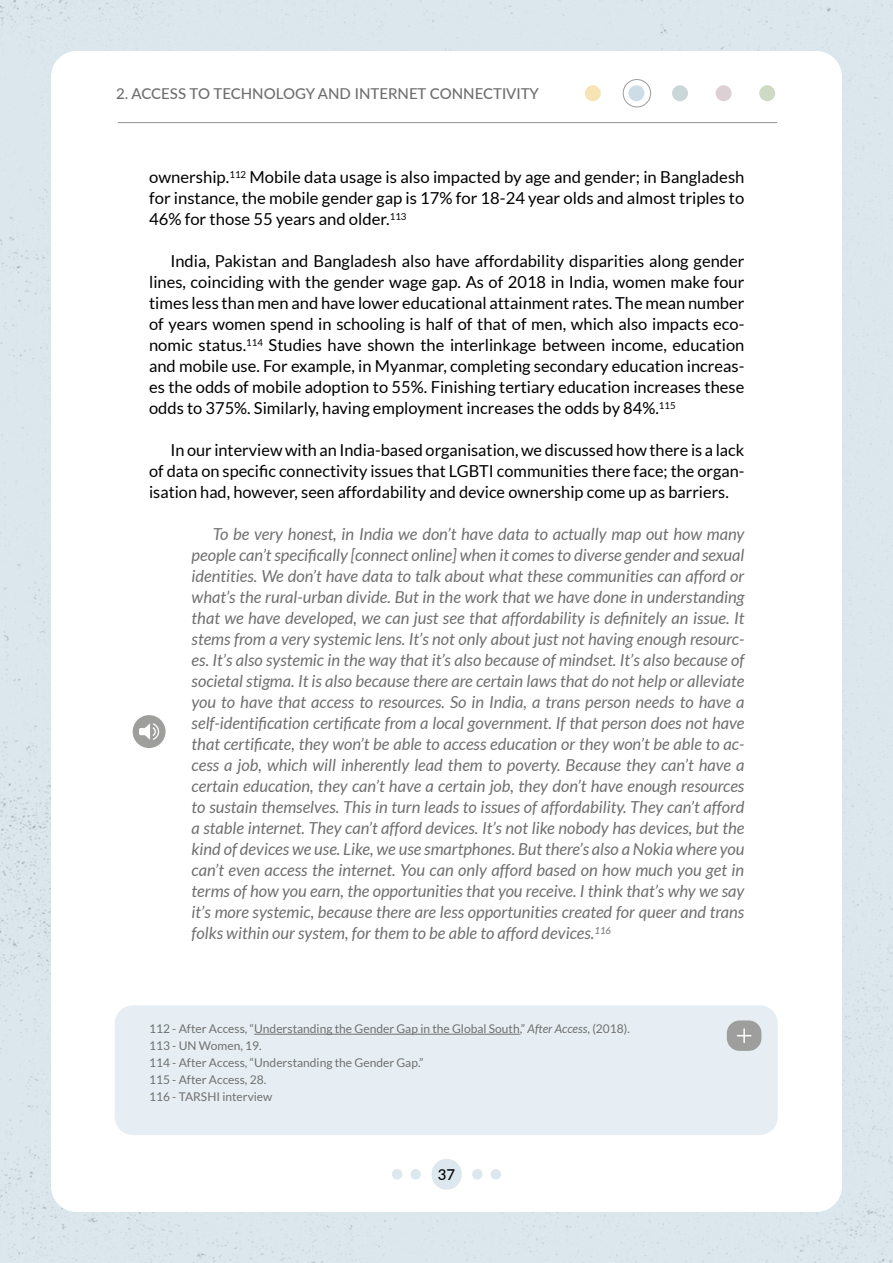
<style>
.page{position:relative;width:893px;height:1263px;background:#dbe6ed}
.page>*{position:absolute;margin:0;border:0;box-sizing:border-box;transform-origin:0 0}
.citazione{font:italic 16.5px/21px "Lato";color:#706f6f;text-align:justify}
.corpo_base{font:16.5px/21px "Lato";color:#000;text-align:justify}
.t1{font:500 15px "Lato";color:#706f6f}
.t2{font:500 15px "Lato";color:#000}
.note_a_piè_pagina{font:12px "Lato";color:#706f6f}
.s1{font-style:italic}
</style>
<div class="page">
<div style="left:51px;top:51px;width:791px;height:1161px;background:#fff;border-radius:26px"></div>
<div style="left:431px;top:1159px;width:31px;height:31px;background:#dce7ee;border-radius:50%"></div>
<div style="left:472px;top:1169px;width:11px;height:10px;background:#dce7ee;border-radius:50%"></div>
<div style="left:392px;top:1169px;width:10px;height:10px;background:#dce7ee;border-radius:50%"></div>
<div style="left:491px;top:1169px;width:10px;height:10px;background:#dce7ee;border-radius:50%"></div>
<div style="left:410px;top:1169px;width:11px;height:10px;background:#dce7ee;border-radius:50%"></div>
<hr style="left:118px;top:122px;width:659px;height:1px;background:#9e9e9d">
<div style="left:623px;top:79px;width:28px;height:28px;border:1px solid #706f6f;border-radius:50%"></div>
<div style="left:628px;top:85px;width:16px;height:16px;background:#cddde7;border-radius:50%"></div>
<div style="left:672px;top:85px;width:16px;height:16px;background:#cad7d8;border-radius:50%"></div>
<div style="left:716px;top:85px;width:16px;height:16px;background:#decfd4;border-radius:50%"></div>
<div style="left:759px;top:85px;width:16px;height:16px;background:#cfdac4;border-radius:50%"></div>
<div style="left:585px;top:85px;width:16px;height:16px;background:#f6e4b4;border-radius:50%"></div>
<div style="left:133px;top:715px;width:33px;height:33px;background:#9e9e9d;border-radius:50%"></div>
<svg style="left:139px;top:723px;width:21px;height:17px"></svg>
<div style="left:115px;top:1005px;width:663px;height:130px;background:#e6eef3;border-radius:18px"></div>
<div style="left:727px;top:1020px;width:34px;height:31px;background:#9e9e9d;border-radius:13px"></div>
<svg style="left:737px;top:1029px;width:14px;height:13px"></svg>
<hr style="left:254px;top:1034px;width:266px;height:1px;background:#706f6f">
<p class="t1" style="left:116px;top:83px;width:424px">2. ACCESS TO TECHNOLOGY AND INTERNET CONNECTIVITY</p>
<p class="corpo_base" style="left:149px;top:167px;width:597px">ownership.<sup>112</sup> Mobile data usage is also impacted by age and gender; in Bangladesh for instance, the mobile gender gap is 17% for 18-24 year olds and almost triples to 46% for those 55 years and older.<sup>113</sup></p>
<p class="corpo_base" style="left:149px;top:251px;width:597px;text-indent:21px">India, Pakistan and Bangladesh also have affordability disparities along gender lines, coinciding with the gender wage gap. As of 2018 in India, women make four times less than men and have lower educational attainment rates. The mean number of years women spend in schooling is half of that of men, which also impacts eco&shy;nomic status.<sup>114</sup> Studies have shown the interlinkage between income, education and mobile use. For example, in Myanmar, completing secondary education increas&shy;es the odds of mobile adoption to 55%. Finishing tertiary education increases these odds to 375%. Similarly, having employment increases the odds by 84%.<sup>115</sup></p>
<p class="corpo_base" style="left:149px;top:440px;width:597px;text-indent:21px">In our interview with an India-based organisation, we discussed how there is a lack of data on specific connectivity issues that LGBTI communities there face; the organ&shy;isation had, however, seen affordability and device ownership come up as barriers.</p>
<p class="citazione" style="left:192px;top:524px;width:554px;text-indent:21px">To be very honest, in India we don’t have data to actually map out how many people can’t specifically [connect online] when it comes to diverse gender and sexual identities. We don’t have data to talk about what these communities can afford or what’s the rural-urban divide. But in the work that we have done in understanding that we have developed, we can just see that affordability is definitely an issue. It stems from a very systemic lens. It’s not only about just not having enough resourc&shy;es. It’s also systemic in the way that it’s also because of mindset. It’s also because of societal stigma. It is also because there are certain laws that do not help or alleviate you to have that access to resources. So in India, a trans person needs to have a self-identification certificate from a local government. If that person does not have that certificate, they won’t be able to access education or they won’t be able to ac&shy;cess a job, which will inherently lead them to poverty. Because they can’t have a certain education, they can’t have a certain job, they don’t have enough resources to sustain themselves. This in turn leads to issues of affordability. They can’t afford a stable internet. They can’t afford devices. It’s not like nobody has devices, but the kind of devices we use. Like, we use smartphones. But there’s also a Nokia where you can’t even access the internet. You can only afford based on how much you get in terms of how you earn, the opportunities that you receive. I think that’s why we say it’s more systemic, because there are less opportunities created for queer and trans folks within our system, for them to be able to afford devices.<sup>116</sup></p>
<p class="note_a_piè_pagina" style="left:149px;top:1022px;width:482px">112 - After Access, “Understanding the Gender Gap in the Global South,” <span class="s1">After Access</span>, (2018).</p>
<p class="note_a_piè_pagina" style="left:149px;top:1039px;width:114px">113 - UN Women, 19.</p>
<p class="note_a_piè_pagina" style="left:149px;top:1056px;width:276px">114 - After Access, “Understanding the Gender Gap.”</p>
<p class="note_a_piè_pagina" style="left:149px;top:1073px;width:119px">115 - After Access, 28.</p>
<p class="note_a_piè_pagina" style="left:149px;top:1090px;width:125px">116 - TARSHI interview</p>
<p class="t2" style="left:438px;top:1164px;width:19px">37</p>
</div>
